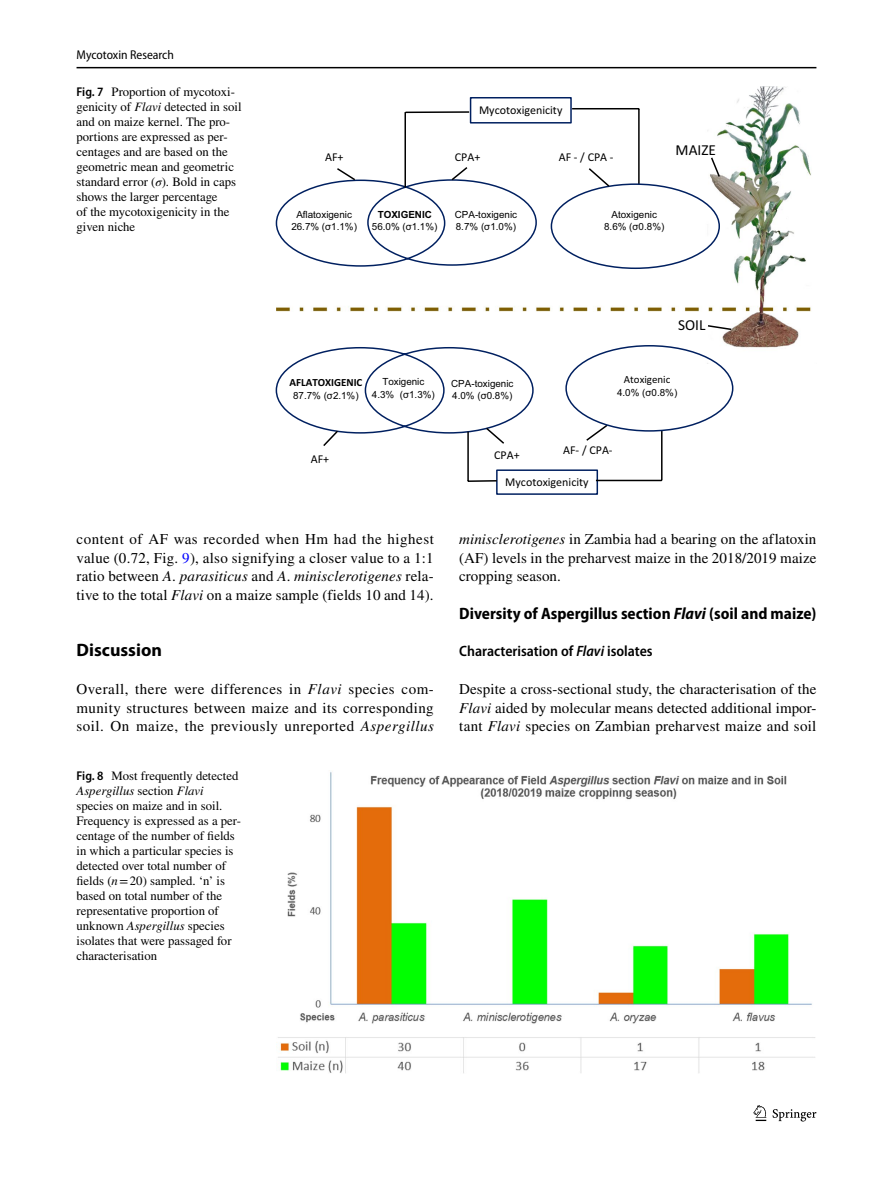
<style>
.page{position:relative;width:893px;height:1187px;background:#fff}
.page>*{position:absolute;margin:0;border:0;box-sizing:border-box;transform-origin:0 0}
.t1{font:700 18px "Myriad Pro";color:#000}
.t2{font:700 semi-condensed 16.5px "Myriad Pro";color:#000}
.t3{font:15.3px "Calibri";color:#000}
.t4{font:15px/18.8px "STIX";letter-spacing:.015em;color:#000;text-align:justify}
.t5{font:600 semi-condensed 15px "Myriad Pro";color:#000}
.t6{font:12.75px/15px "STIX";color:#000}
.t7{font:semi-condensed 12.75px "Myriad Pro";color:#000}
.t8{font:12px "Calibri";color:#000}
.t9{font:700 10.95px "Calibri";color:#000}
.t10{font:10.95px "Calibri";color:#000}
.t11{font:9.9px/12.1px "Arial";color:#000;text-align:center}
.t12{font:700 9.9px "Arial";color:#000}
.s1{font-family:"Myriad Pro";font-weight:600;font-stretch:semi-condensed}
.s2{font-style:italic}
.s3{color:#00f}
</style>
<div class="page">
<hr style="left:77px;top:67px;width:739px;height:1px;background:#000">
<svg style="left:753px;top:1105px;width:13px;height:15px"></svg>
<svg style="left:773px;top:1109px;width:43px;height:12px"></svg>
<img style="left:469px;top:87px;width:342px;height:276px">
<div style="left:496px;top:469px;width:102px;height:26px;border:2px solid #002060"></div>
<svg style="left:276px;top:346px;width:387px;height:136px"></svg>
<div style="left:565px;top:345px;width:168px;height:86px;border:2px solid #002060;border-radius:50%"></div>
<div style="left:470px;top:97px;width:102px;height:26px;border:2px solid #002060"></div>
<svg style="left:276px;top:107px;width:457px;height:224px"></svg>
<img style="left:278px;top:771px;width:537px;height:302px">
<p class="t7" style="left:77px;top:48px;width:99px">Mycotoxin Research</p>
<p class="t6" style="left:77px;top:85px;width:167px"><span class="s1">Fig. 7</span> Proportion of mycotoxi&shy;genicity of <span class="s2">Flavi</span> detected in soil and on maize kernel. The pro&shy;portions are expressed as per&shy;centages and are based on the geometric mean and geometric standard error (<span class="s2">σ</span>). Bold in caps shows the larger percentage<br>of the mycotoxigenicity in the given niche</p>
<p class="t8" style="left:479px;top:101px;width:85px">Mycotoxigenicity</p>
<p class="t8" style="left:325px;top:149px;width:20px">AF+</p>
<p class="t8" style="left:455px;top:149px;width:27px">CPA+</p>
<p class="t8" style="left:559px;top:149px;width:56px">AF-/CPA-</p>
<p class="t3" style="left:676px;top:139px;width:42px">MAIZE</p>
<p class="t12" style="left:378px;top:207px;width:56px">TOXIGENIC</p>
<p class="t11" style="left:372px;top:220px;width:67px">56.0% (σ1.1%)</p>
<p class="t11" style="left:291px;top:208px;width:67px">Aflatoxigenic<br>26.7% (σ1.1%)</p>
<p class="t11" style="left:455px;top:208px;width:64px;text-align:left">CPA-toxigenic<br>8.7% (σ1.0%)</p>
<p class="t11" style="left:604px;top:208px;width:62px">Atoxigenic<br>8.6% (σ0.8%)</p>
<p class="t3" style="left:678px;top:315px;width:29px">SOIL</p>
<p class="t9" style="left:290px;top:375px;width:74px">AFLATOXIGENIC</p>
<p class="t11" style="left:293px;top:390px;width:67px">87.7% (σ2.1%)</p>
<p class="t11" style="left:372px;top:376px;width:64px">Toxigenic<br>4.3% (σ1.3%)</p>
<p class="t11" style="left:451px;top:377px;width:64px;text-align:left">CPA-toxigenic<br>4.0% (σ0.8%)</p>
<p class="t10" style="left:624px;top:372px;width:48px">Atoxigenic</p>
<p class="t11" style="left:617px;top:386px;width:62px">4.0% (σ0.8%)</p>
<p class="t8" style="left:311px;top:450px;width:20px">AF+</p>
<p class="t8" style="left:494px;top:446px;width:27px">CPA+</p>
<p class="t8" style="left:563px;top:441px;width:51px">AF- / CPA-</p>
<p class="t8" style="left:505px;top:474px;width:85px">Mycotoxigenicity</p>
<p class="t4" style="left:77px;top:530px;width:359px">content of AF was recorded when Hm had the highest value (0.72, Fig. <span class="s3">9</span>), also signifying a closer value to a 1:1 ratio between <span class="s2">A</span>. <span class="s2">parasiticus</span> and <span class="s2">A</span>. <span class="s2">minisclerotigenes</span> rela&shy;tive to the total <span class="s2">Flavi</span> on a maize sample (fields 10 and 14).</p>
<p class="t1" style="left:77px;top:638px;width:87px">Discussion</p>
<p class="t4" style="left:77px;top:680px;width:359px">Overall, there were differences in <span class="s2">Flavi</span> species com&shy;munity structures between maize and its corresponding soil. On maize, the previously unreported <span class="s2">Aspergillus</span></p>
<p class="t6" style="left:77px;top:769px;width:166px"><span class="s1">Fig. 8</span> Most frequently detected<br><span class="s2">Aspergillus</span> section <span class="s2">Flavi </span>species on maize and in soil.<br>Frequency is expressed as a per&shy;centage of the number of fields in which a particular species is detected over total number of fields (<span class="s2">n</span>=20) sampled. ‘n’ is based on total number of the representative proportion of unknown <span class="s2">Aspergillus</span> species isolates that were passaged for characterisation</p>
<p class="t4" style="left:459px;top:530px;width:359px"><span class="s2">minisclerotigenes</span> in Zambia had a bearing on the aflatoxin (AF) levels in the preharvest maize in the 2018/2019 maize cropping season.</p>
<p class="t2" style="left:459px;top:604px;width:359px">Diversity of Aspergillus section <span class="s2">Flavi</span> (soil and maize)</p>
<p class="t5" style="left:459px;top:643px;width:195px">Characterisation of <span class="s2">Flavi</span> isolates</p>
<p class="t4" style="left:459px;top:680px;width:359px">Despite a cross-sectional study, the characterisation of the <span class="s2">Flavi</span> aided by molecular means detected additional impor&shy;tant <span class="s2">Flavi</span> species on Zambian preharvest maize and soil</p>
</div>
